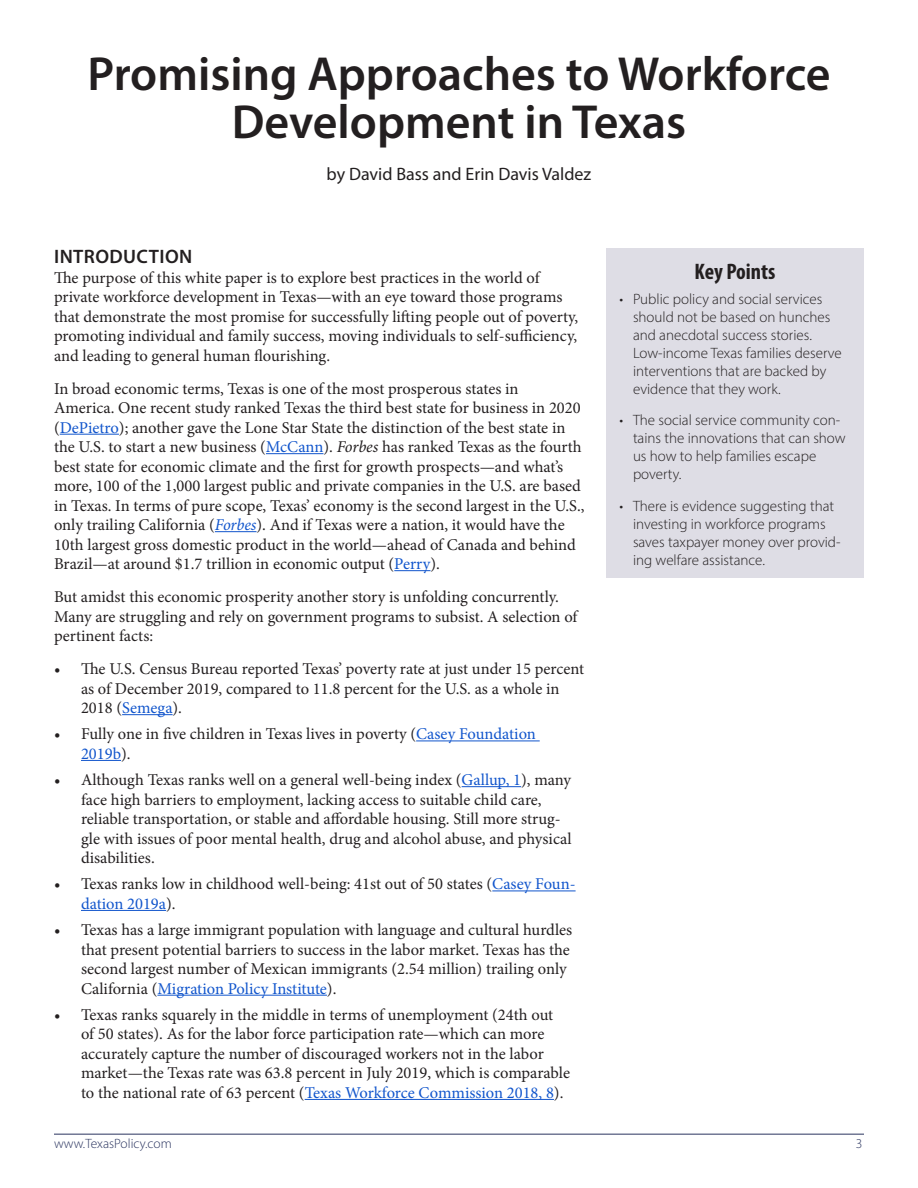
<style>
.page{position:relative;width:918px;height:1188px;background:#fff}
.page>*{position:absolute;margin:0;border:0;box-sizing:border-box;transform-origin:0 0}
.Copy{font:600 48px/48px "Myriad Pro";color:#231f20;text-align:center}
.t1{font:700 condensed 22.5px "Myriad Pro";color:#231f20}
.Parts{font:600 19.5px "Myriad Pro";letter-spacing:.02em;color:#231f20}
.t2{font:18px "Myriad Pro";color:#231f20}
.Copy-2{font:16.5px/19.5px "Minion Pro";color:#231f20}
.t3{font:300 15px/18px "Myriad Pro";color:#231f20}
.t4{font:300 13.5px "Myriad Pro";color:#2a345f}
.s1{color:#15c}
.s2{font-style:italic}
.s3{font-style:italic;color:#15c}
</style>
<div class="page">
<hr style="left:54px;top:1134px;width:810px;height:1px;background:#2a345f">
<hr style="left:60px;top:434px;width:59px;height:1px;background:#15c">
<hr style="left:266px;top:453px;width:57px;height:1px;background:#15c">
<hr style="left:215px;top:531px;width:42px;height:1px;background:#15c">
<hr style="left:394px;top:570px;width:36px;height:1px;background:#15c">
<hr style="left:122px;top:714px;width:51px;height:1px;background:#15c">
<hr style="left:416px;top:741px;width:124px;height:1px;background:#15c">
<hr style="left:81px;top:760px;width:40px;height:1px;background:#15c">
<hr style="left:462px;top:786px;width:59px;height:1px;background:#15c">
<hr style="left:492px;top:891px;width:84px;height:1px;background:#15c">
<hr style="left:81px;top:910px;width:85px;height:1px;background:#15c">
<hr style="left:157px;top:995px;width:170px;height:1px;background:#15c">
<hr style="left:305px;top:1099px;width:249px;height:1px;background:#15c">
<div style="left:606px;top:248px;width:258px;height:330px;background:#dedde5"></div>
<p class="Copy" style="left:87px;top:49px;width:745px">Promising Approaches to Workforce<br>Development in Texas</p>
<p class="t2" style="left:327px;top:163px;width:266px">by David Bass and Erin Davis Valdez</p>
<p class="Parts" style="left:54px;top:244px;width:140px">INTRODUCTION</p>
<p class="Copy-2" style="left:54px;top:268px;width:526px">The purpose of this white paper is to explore best practices in the world of private workforce development in Texas—with an eye toward those programs that demonstrate the most promise for successfully lifting people out of poverty, promoting individual and family success, moving individuals to self-sufficiency, and leading to general human flourishing.</p>
<p class="Copy-2" style="left:54px;top:379px;width:532px">In broad economic terms, Texas is one of the most prosperous states in<br>America. One recent study ranked Texas the third best state for business in 2020 (<span class="s1">DePietro</span>); another gave the Lone Star State the distinction of the best state in the U.S. to start a new business (<span class="s1">McCann</span>). <span class="s2">Forbes</span> has ranked Texas as the fourth best state for economic climate and the first for growth prospects—and what’s more, 100 of the 1,000 largest public and private companies in the U.S. are based in Texas. In terms of pure scope, Texas’ economy is the second largest in the U.S., only trailing California (<span class="s3">Forbes</span>). And if Texas were a nation, it would have the 10th largest gross domestic product in the world—ahead of Canada and behind Brazil—at around $1.7 trillion in economic output (<span class="s1">Perry</span>).</p>
<p class="Copy-2" style="left:54px;top:587px;width:525px">But amidst this economic prosperity another story is unfolding concurrently.<br>Many are struggling and rely on government programs to subsist. A selection of pertinent facts:</p>
<p class="Copy-2" style="left:81px;top:659px;width:505px;text-indent:-27px">• The U.S. Census Bureau reported Texas’ poverty rate at just under 15 percent as of December 2019, compared to 11.8 percent for the U.S. as a whole in<br>2018 (<span class="s1">Semega</span>).</p>
<p class="Copy-2" style="left:81px;top:724px;width:456px;text-indent:-27px">• Fully one in five children in Texas lives in poverty (<span class="s1">Casey Foundation<br>2019b</span>).</p>
<p class="Copy-2" style="left:81px;top:770px;width:492px;text-indent:-27px">• Although Texas ranks well on a general well-being index (<span class="s1">Gallup, 1</span>), many face high barriers to employment, lacking access to suitable child care, reliable transportation, or stable and affordable housing. Still more strug&shy;gle with issues of poor mental health, drug and alcohol abuse, and physical disabilities.</p>
<p class="Copy-2" style="left:81px;top:874px;width:496px;text-indent:-27px">• Texas ranks low in childhood well-being: 41st out of 50 states (<span class="s1">Casey Foun&shy;dation 2019a</span>).</p>
<p class="Copy-2" style="left:81px;top:920px;width:493px;text-indent:-27px">• Texas has a large immigrant population with language and cultural hurdles that present potential barriers to success in the labor market. Texas has the second largest number of Mexican immigrants (2.54 million) trailing only California (<span class="s1">Migration Policy Institute</span>).</p>
<p class="Copy-2" style="left:81px;top:1005px;width:491px;text-indent:-27px">• Texas ranks squarely in the middle in terms of unemployment (24th out of 50 states). As for the labor force participation rate—which can more accurately capture the number of discouraged workers not in the labor market—the Texas rate was 63.8 percent in July 2019, which is comparable to the national rate of 63 percent (<span class="s1">Texas Workforce Commission 2018, 8</span>).</p>
<p class="t1" style="left:694px;top:257px;width:83px">Key Points</p>
<p class="t3" style="left:633px;top:289px;width:210px;text-indent:-14px">• Public policy and social services should not be based on hunches and anecdotal success stories.<br>Low-income Texas families deserve interventions that are backed by evidence that they work.</p>
<p class="t3" style="left:633px;top:411px;width:214px;text-indent:-14px">• The social service community con&shy;tains the innovations that can show us how to help families escape poverty.</p>
<p class="t3" style="left:633px;top:496px;width:209px;text-indent:-14px">• There is evidence suggesting that investing in workforce programs saves taxpayer money over provid&shy;ing welfare assistance.</p>
<p class="t4" style="left:54px;top:1135px;width:119px">www.TexasPolicy.com</p>
<p class="t4" style="left:856px;top:1135px;width:8px">3</p>
</div>
